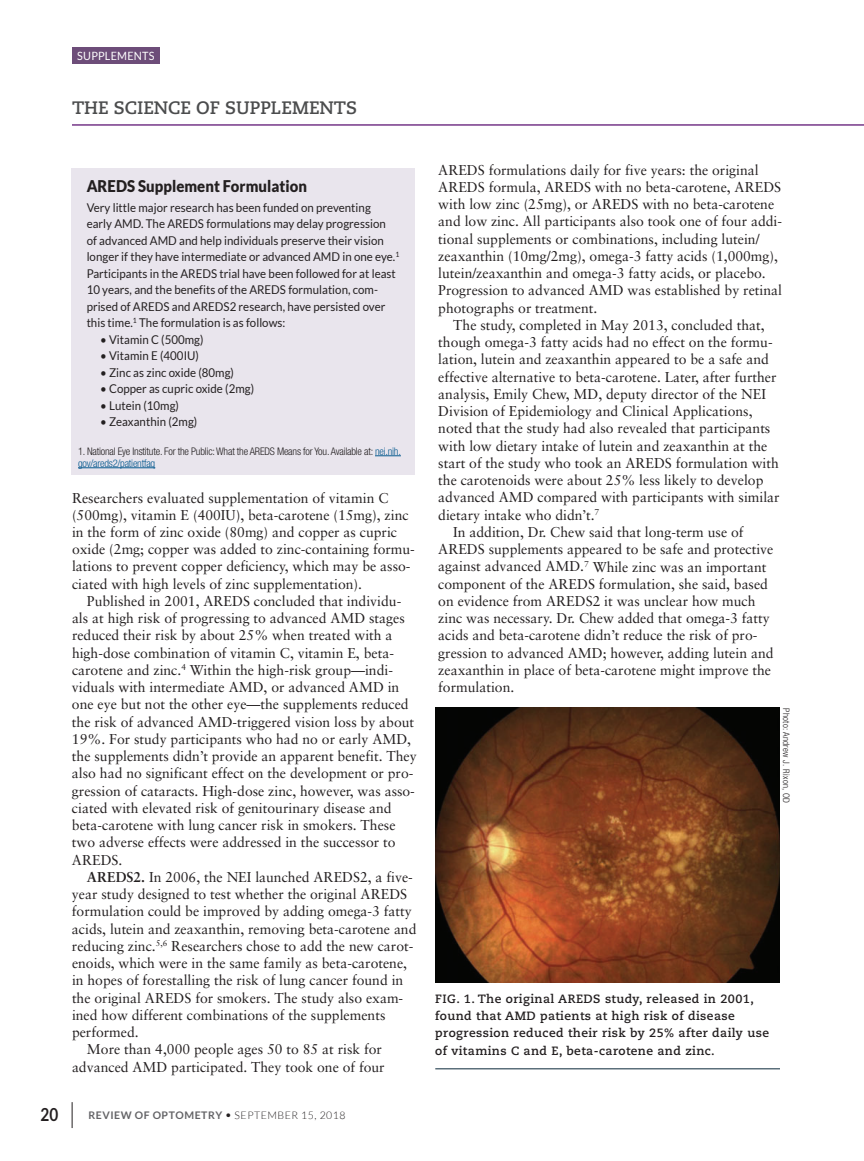
<style>
.page{position:relative;width:864px;height:1161px;background:#fff}
.page>*{position:absolute;margin:0;border:0;box-sizing:border-box;transform-origin:0 0}
.t1{font:700 18px "Caecilia LT Std";letter-spacing:-.005em;color:#4b4c4d}
.t2{font:700 18px "Lato";color:#231f20;scale:.85 1}
.t3{font:900 16.2px "Lato";letter-spacing:.005em;color:#231f20;scale:.92 1}
.t4{font:14.25px/17.2px "Sabon";color:#231f20}
.t5{font:12.15px/16.5px "Lato";letter-spacing:.005em;color:#231f20;scale:.95 1}
.t6{font:700 12px/17.2px "Caecilia LT Std";letter-spacing:.035em;color:#231f20}
.t7{font:11.4px "Lato";letter-spacing:.02em;color:#fff;scale:.95 1}
.t8{font:300 condensed 10.5px/12px "Helvetica Neue";letter-spacing:-.02em;color:#231f20}
.t9{font:700 10.5px "Lato";letter-spacing:.05em;color:#636366}
.t10{font:300 condensed 9px "Helvetica Neue";letter-spacing:.035em;color:#231f20}
.s1{color:#06598e}
.s2{font-weight:700}
.s3{font-family:"Helvetica Neue";font-stretch:condensed;color:#231f20}
.s4{font-weight:300;color:#231f20}
</style>
<div class="page">
<svg style="left:72px;top:1102px;width:1px;height:26px"></svg>
<div style="left:71px;top:168px;width:344px;height:307px;background:#e9e5ed"></div>
<svg style="left:375px;top:456px;width:26px;height:1px"></svg>
<hr style="left:78px;top:468px;width:77px;height:1px;background:#06598e">
<div style="left:72px;top:48px;width:88px;height:16px;background:#6d4d79"></div>
<hr style="left:72px;top:124px;width:792px;height:2px;background:#763788">
<hr style="left:435px;top:1068px;width:345px;height:2px;background:#5b6f7b">
<img style="left:435px;top:708px;width:345px;height:274px">
<p class="t7" style="left:77px;top:49px;width:83px">SUPPLEMENTS</p>
<p class="t1" style="left:72px;top:100px;width:287px">THE SCIENCE OF SUPPLEMENTS</p>
<p class="t3" style="left:87px;top:176px;width:241px">AREDS Supplement Formulation</p>
<p class="t5" style="left:87px;top:199px;width:331px">Very little major research has been funded on preventing<br>early AMD. The AREDS formulations may delay progression<br>of advanced AMD and help individuals preserve their vision longer if they have intermediate or advanced AMD in one eye.<sup>1<br></sup>Participants in the AREDS trial have been followed for at least 10 years, and the benefits of the AREDS formulation, com&shy;prised of AREDS and AREDS2 research, have persisted over this time.<sup>1</sup> The formulation is as follows:</p>
<p class="t5" style="left:100px;top:331px;width:110px">• Vitamin C (500mg)</p>
<p class="t5" style="left:100px;top:347px;width:106px">• Vitamin E (400IU)</p>
<p class="t5" style="left:100px;top:364px;width:142px">• Zinc as zinc oxide (80mg)</p>
<p class="t5" style="left:100px;top:380px;width:164px">• Copper as cupric oxide (2mg)</p>
<p class="t5" style="left:100px;top:397px;width:85px">• Lutein (10mg)</p>
<p class="t5" style="left:100px;top:413px;width:104px">• Zeaxanthin (2mg)</p>
<p class="t8" style="left:78px;top:446px;width:324px">1. National Eye Institute. For the Public: What the AREDS Means for You. Available at: <span class="s1">nei.nih. gov/areds2/patientfaq</span></p>
<p class="t4" style="left:72px;top:490px;width:344px">Researchers evaluated supplementation of vitamin C (500mg), vitamin E (400IU), beta-carotene (15mg), zinc in the form of zinc oxide (80mg) and copper as cupric oxide (2mg; copper was added to zinc-containing formu&shy;lations to prevent copper deficiency, which may be asso&shy;ciated with high levels of zinc supplementation).</p>
<p class="t4" style="left:72px;top:594px;width:346px;text-indent:15px">Published in 2001, AREDS concluded that individu&shy;als at high risk of progressing to advanced AMD stages reduced their risk by about 25% when treated with a high-dose combination of vitamin C, vitamin E, beta&shy;carotene and zinc.<sup>4</sup> Within the high-risk group—indi&shy;viduals with intermediate AMD, or advanced AMD in one eye but not the other eye—the supplements reduced the risk of advanced AMD-triggered vision loss by about 19%. For study participants who had no or early AMD, the supplements didn’t provide an apparent benefit. They also had no significant effect on the development or pro&shy;gression of cataracts. High-dose zinc, however, was asso&shy;ciated with elevated risk of genitourinary disease and beta-carotene with lung cancer risk in smokers. These two adverse effects were addressed in the successor to AREDS.</p>
<p class="t4" style="left:87px;top:870px;width:327px"><span class="s2">AREDS2.</span> In 2006, the NEI launched AREDS2, a five-</p>
<p class="t4" style="left:72px;top:887px;width:337px">year study designed to test whether the original AREDS</p>
<p class="t4" style="left:72px;top:904px;width:341px">formulation could be improved by adding omega-3 fatty</p>
<p class="t4" style="left:72px;top:921px;width:346px">acids, lutein and zeaxanthin, removing beta-carotene and</p>
<p class="t4" style="left:72px;top:939px;width:343px">reducing zinc.<sup>5,6</sup> Researchers chose to add the new carot-</p>
<p class="t4" style="left:72px;top:956px;width:337px">enoids, which were in the same family as beta-carotene,</p>
<p class="t4" style="left:72px;top:973px;width:333px">in hopes of forestalling the risk of lung cancer found in</p>
<p class="t4" style="left:72px;top:990px;width:333px">the original AREDS for smokers. The study also exam-</p>
<p class="t4" style="left:72px;top:1008px;width:315px">ined how different combinations of the supplements</p>
<p class="t4" style="left:72px;top:1025px;width:68px">performed.</p>
<p class="t4" style="left:87px;top:1042px;width:296px">More than 4,000 people ages 50 to 85 at risk for</p>
<p class="t4" style="left:72px;top:1059px;width:314px">advanced AMD participated. They took one of four</p>
<p class="t2" style="left:41px;top:1103px;width:22px">20</p>
<p class="t9" style="left:88px;top:1109px;width:259px">REVIEW OF OPTOMETRY <span class="s3">•</span> <span class="s4">SEPTEMBER 15, 2018</span></p>
<p class="t4" style="left:438px;top:162px;width:345px">AREDS formulations daily for five years: the original AREDS formula, AREDS with no beta-carotene, AREDS with low zinc (25mg), or AREDS with no beta-carotene and low zinc. All participants also took one of four addi&shy;tional supplements or combinations, including lutein/ zeaxanthin (10mg/2mg), omega-3 fatty acids (1,000mg), lutein/zeaxanthin and omega-3 fatty acids, or placebo.<br>Progression to advanced AMD was established by retinal photographs or treatment.</p>
<p class="t4" style="left:453px;top:318px;width:313px">The study, completed in May 2013, concluded that,</p>
<p class="t4" style="left:438px;top:335px;width:336px">though omega-3 fatty acids had no effect on the formu-</p>
<p class="t4" style="left:438px;top:352px;width:332px">lation, lutein and zeaxanthin appeared to be a safe and</p>
<p class="t4" style="left:438px;top:369px;width:340px">effective alternative to beta-carotene. Later, after further</p>
<p class="t4" style="left:438px;top:387px;width:329px">analysis, Emily Chew, MD, deputy director of the NEI</p>
<p class="t4" style="left:438px;top:404px;width:316px">Division of Epidemiology and Clinical Applications,</p>
<p class="t4" style="left:438px;top:421px;width:334px">noted that the study had also revealed that participants</p>
<p class="t4" style="left:438px;top:438px;width:331px">with low dietary intake of lutein and zeaxanthin at the</p>
<p class="t4" style="left:438px;top:456px;width:342px">start of the study who took an AREDS formulation with</p>
<p class="t4" style="left:438px;top:473px;width:327px">the carotenoids were about 25% less likely to develop</p>
<p class="t4" style="left:438px;top:490px;width:343px">advanced AMD compared with participants with similar</p>
<p class="t4" style="left:438px;top:507px;width:162px">dietary intake who didn’t.<sup>7</sup></p>
<p class="t4" style="left:453px;top:525px;width:292px">In addition, Dr. Chew said that long-term use of</p>
<p class="t4" style="left:438px;top:542px;width:337px">AREDS supplements appeared to be safe and protective</p>
<p class="t4" style="left:438px;top:559px;width:330px">against advanced AMD.<sup>7</sup> While zinc was an important</p>
<p class="t4" style="left:438px;top:576px;width:331px">component of the AREDS formulation, she said, based</p>
<p class="t4" style="left:438px;top:594px;width:319px">on evidence from AREDS2 it was unclear how much</p>
<p class="t4" style="left:438px;top:611px;width:333px">zinc was necessary. Dr. Chew added that omega-3 fatty</p>
<p class="t4" style="left:438px;top:628px;width:321px">acids and beta-carotene didn’t reduce the risk of pro-</p>
<p class="t4" style="left:438px;top:645px;width:337px">gression to advanced AMD; however, adding lutein and</p>
<p class="t4" style="left:438px;top:663px;width:334px">zeaxanthin in place of beta-carotene might improve the</p>
<p class="t4" style="left:438px;top:680px;width:78px">formulation.</p>
<p class="t10" style="left:790px;top:708px;width:96px;rotate:90deg">Photo: Andrew J. Rixon, OD</p>
<p class="t6" style="left:435px;top:991px;width:335px">FIG. 1. The original AREDS study, released in 2001, found that AMD patients at high risk of disease progression reduced their risk by 25% after daily use of vitamins C and E, beta-carotene and zinc.</p>
</div>
